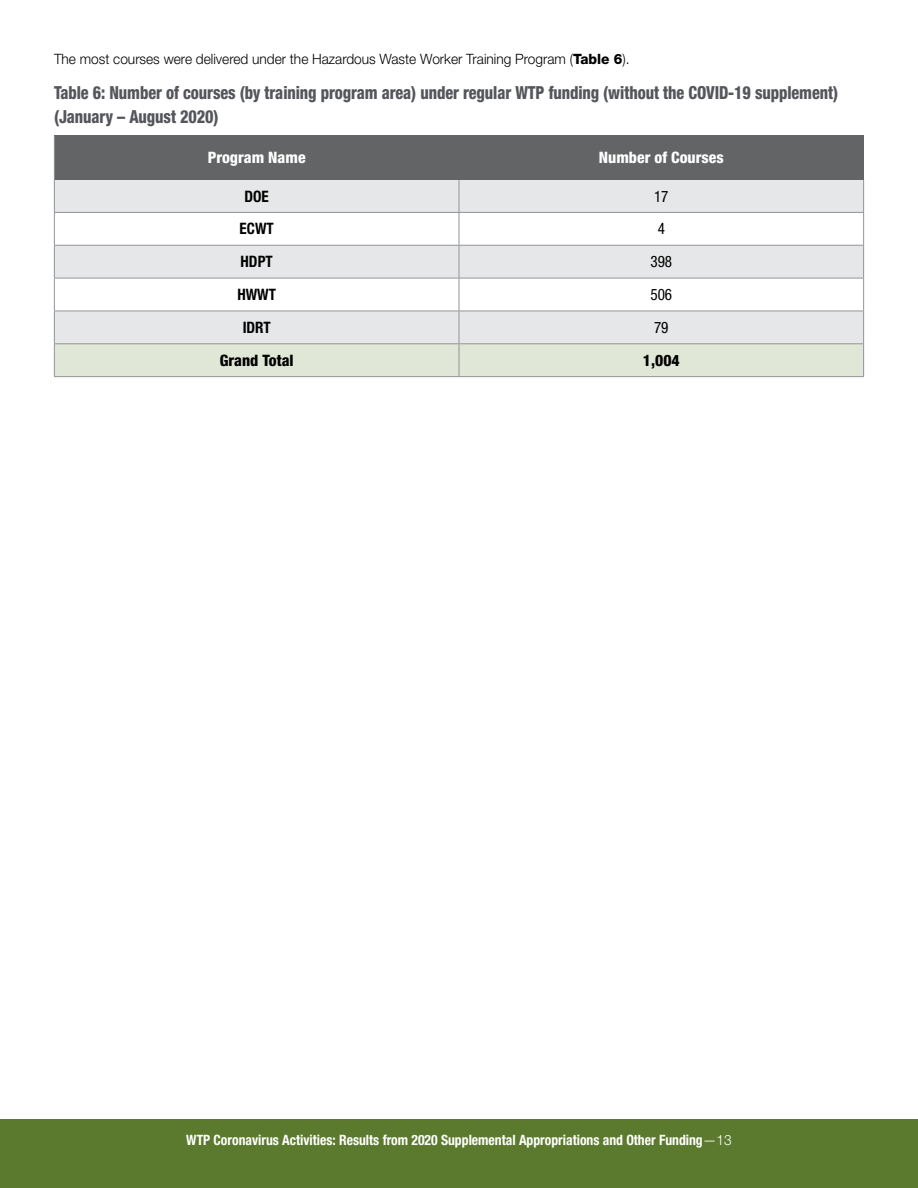
<style>
.page{position:relative;width:918px;height:1188px;background:#fff}
.page>*{position:absolute;margin:0;border:0;box-sizing:border-box;transform-origin:0 0}
.t1{font:800 condensed 18px/24px "Helvetica Neue LT Std";letter-spacing:-.005em;color:#54565b;scale:.9 1}
.t2{font:800 condensed 15.75px "Helvetica Neue LT Std";color:#fff}
.t3{font:700 condensed 15.75px "Helvetica Neue LT Std";color:#000;scale:.96 1}
.t4{font:800 condensed 15.75px "Helvetica Neue LT Std";color:#000}
.t5{font:condensed 15.75px "Helvetica Neue LT Std";color:#000;scale:.96 1}
.t6{font:700 condensed 14.25px "Helvetica Neue LT Std";color:#fff;scale:.96 1}
.t7{font:300 14.25px "Helvetica Neue LT Std";color:#000;scale:.96 1}
.s1{font-weight:800}
.s2{font-weight:300;font-stretch:normal}
</style>
<div class="page">
<div style="left:0;top:1119px;width:918px;height:69px;background:#5c7a2e"></div>
<div style="left:54px;top:344px;width:405px;height:33px;background:#e1e7d6"></div>
<div style="left:459px;top:344px;width:405px;height:33px;background:#e1e7d6"></div>
<div style="left:54px;top:311px;width:405px;height:33px;background:#e6e7e8"></div>
<div style="left:459px;top:311px;width:405px;height:33px;background:#e6e7e8"></div>
<div style="left:54px;top:245px;width:405px;height:33px;background:#e6e7e8"></div>
<div style="left:459px;top:245px;width:405px;height:33px;background:#e6e7e8"></div>
<div style="left:54px;top:180px;width:405px;height:32px;background:#e6e7e8"></div>
<div style="left:459px;top:180px;width:405px;height:32px;background:#e6e7e8"></div>
<div style="left:54px;top:136px;width:405px;height:44px;background:#636466"></div>
<div style="left:459px;top:136px;width:405px;height:44px;background:#636466"></div>
<hr style="left:54px;top:376px;width:405px;height:1px;background:#939598">
<hr style="left:459px;top:376px;width:405px;height:1px;background:#939598">
<hr style="left:54px;top:343px;width:405px;height:1px;background:#939598">
<hr style="left:459px;top:343px;width:405px;height:1px;background:#939598">
<hr style="left:863px;top:180px;width:1px;height:32px;background:#939598">
<hr style="left:863px;top:213px;width:1px;height:32px;background:#939598">
<hr style="left:863px;top:246px;width:1px;height:32px;background:#939598">
<hr style="left:863px;top:278px;width:1px;height:33px;background:#939598">
<hr style="left:863px;top:311px;width:1px;height:32px;background:#939598">
<hr style="left:863px;top:344px;width:1px;height:32px;background:#939598">
<hr style="left:54px;top:180px;width:1px;height:32px;background:#939598">
<hr style="left:54px;top:213px;width:1px;height:32px;background:#939598">
<hr style="left:54px;top:246px;width:1px;height:32px;background:#939598">
<hr style="left:54px;top:278px;width:1px;height:33px;background:#939598">
<hr style="left:54px;top:311px;width:1px;height:32px;background:#939598">
<hr style="left:54px;top:136px;width:1px;height:44px;background:#939598">
<hr style="left:54px;top:344px;width:1px;height:32px;background:#939598">
<hr style="left:54px;top:311px;width:405px;height:1px;background:#939598">
<hr style="left:459px;top:311px;width:405px;height:1px;background:#939598">
<hr style="left:54px;top:278px;width:405px;height:1px;background:#939598">
<hr style="left:459px;top:278px;width:405px;height:1px;background:#939598">
<hr style="left:54px;top:245px;width:405px;height:1px;background:#939598">
<hr style="left:459px;top:245px;width:405px;height:1px;background:#939598">
<hr style="left:54px;top:212px;width:405px;height:1px;background:#939598">
<hr style="left:459px;top:212px;width:405px;height:1px;background:#939598">
<hr style="left:459px;top:180px;width:1px;height:32px;background:#939598">
<hr style="left:459px;top:213px;width:1px;height:32px;background:#939598">
<hr style="left:459px;top:246px;width:1px;height:32px;background:#939598">
<hr style="left:459px;top:278px;width:1px;height:33px;background:#939598">
<hr style="left:459px;top:311px;width:1px;height:32px;background:#939598">
<hr style="left:459px;top:344px;width:1px;height:32px;background:#939598">
<p class="t7" style="left:54px;top:50px;width:601px">The most courses were delivered under the Hazardous Waste Worker Training Program (<span class="s1">Table 6</span>).</p>
<p class="t1" style="left:54px;top:80px;width:873px">Table 6: Number of courses (by training program area) under regular WTP funding (without the COVID-19 supplement) (January – August 2020)</p>
<p class="t2" style="left:208px;top:148px;width:99px">Program Name</p>
<p class="t2" style="left:599px;top:148px;width:126px">Number of Courses</p>
<p class="t3" style="left:245px;top:186px;width:27px">DOE</p>
<p class="t5" style="left:654px;top:187px;width:17px">17</p>
<p class="t3" style="left:240px;top:219px;width:37px">ECWT</p>
<p class="t5" style="left:658px;top:220px;width:9px">4</p>
<p class="t3" style="left:241px;top:252px;width:35px">HDPT</p>
<p class="t5" style="left:650px;top:253px;width:24px">398</p>
<p class="t3" style="left:237px;top:285px;width:42px">HWWT</p>
<p class="t5" style="left:650px;top:285px;width:24px">506</p>
<p class="t3" style="left:243px;top:318px;width:31px">IDRT</p>
<p class="t5" style="left:654px;top:318px;width:17px">79</p>
<p class="t4" style="left:220px;top:350px;width:75px">Grand Total</p>
<p class="t4" style="left:643px;top:350px;width:38px">1,004</p>
<p class="t6" style="left:186px;top:1131px;width:570px">WTP Coronavirus Activities: Results from 2020 Supplemental Appropriations and Other Funding<span class="s2">—13</span></p>
</div>
